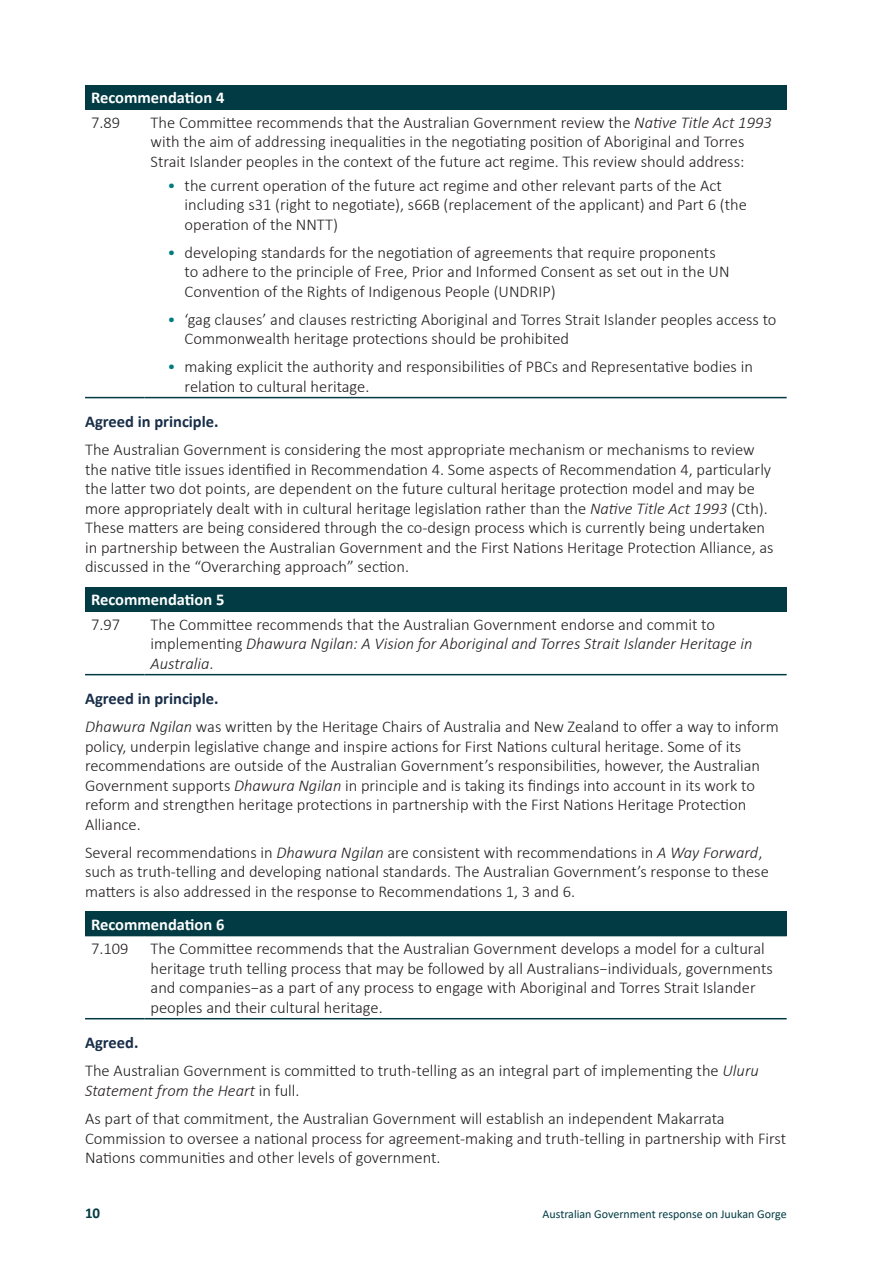
<style>
.page{position:relative;width:893px;height:1263px;background:#fff}
.page>*{position:absolute;margin:0;border:0;box-sizing:border-box;transform-origin:0 0}
.Body{font:300 16.5px/19.5px "Calibri";color:#231f20}
.Table-body{font:300 16.5px/19.5px "Calibri";color:#231f20}
.Table-heading{font:700 16.5px "Calibri";color:#fff}
.t1{font:700 16.5px "Calibri";color:#182e49}
.t2{font:700 15px "Calibri";color:#023b43}
.t3{font:12px "Calibri";color:#023b43}
.s1{font-style:italic}
.s2{color:#007b7e}
</style>
<div class="page">
<div style="left:85px;top:85px;width:702px;height:24px;background:#023b43"></div>
<hr style="left:85px;top:109px;width:60px;height:1px;background:#023b43">
<hr style="left:145px;top:109px;width:642px;height:1px;background:#023b43">
<hr style="left:85px;top:397px;width:60px;height:1px;background:#023b43">
<hr style="left:145px;top:397px;width:642px;height:1px;background:#023b43">
<div style="left:85px;top:587px;width:702px;height:24px;background:#023b43"></div>
<hr style="left:85px;top:611px;width:60px;height:1px;background:#023b43">
<hr style="left:145px;top:611px;width:642px;height:1px;background:#023b43">
<hr style="left:85px;top:674px;width:60px;height:1px;background:#023b43">
<hr style="left:145px;top:674px;width:642px;height:1px;background:#023b43">
<div style="left:85px;top:911px;width:702px;height:25px;background:#023b43"></div>
<hr style="left:85px;top:1018px;width:60px;height:1px;background:#023b43">
<hr style="left:145px;top:1018px;width:642px;height:1px;background:#023b43">
<p class="Table-heading" style="left:91px;top:86px;width:135px">Recommendation 4</p>
<p class="Table-body" style="left:91px;top:112px;width:31px">7.89</p>
<p class="Table-body" style="left:151px;top:112px;width:623px">The Committee recommends that the Australian Government review the <span class="s1">Native Title Act 1993 </span>with the aim of addressing inequalities in the negotiating position of Aboriginal and Torres<br>Strait Islander peoples in the context of the future act regime. This review should address:</p>
<p class="Body" style="left:185px;top:175px;width:564px;text-indent:-17px"><span class="s2">•</span> the current operation of the future act regime and other relevant parts of the Act including s31 (right to negotiate), s66B (replacement of the applicant) and Part 6 (the operation of the NNTT)</p>
<p class="Body" style="left:185px;top:242px;width:546px;text-indent:-17px"><span class="s2">•</span> developing standards for the negotiation of agreements that require proponents to adhere to the principle of Free, Prior and Informed Consent as set out in the UN<br>Convention of the Rights of Indigenous People (UNDRIP)</p>
<p class="Body" style="left:185px;top:309px;width:593px;text-indent:-17px"><span class="s2">•</span> ‘gag clauses’ and clauses restricting Aboriginal and Torres Strait Islander peoples access to<br>Commonwealth heritage protections should be prohibited</p>
<p class="Body" style="left:185px;top:357px;width:570px;text-indent:-17px"><span class="s2">•</span> making explicit the authority and responsibilities of PBCs and Representative bodies in relation to cultural heritage.</p>
<h4 class="t1" style="left:85px;top:410px;width:135px">Agreed in principle.</h4>
<p class="Body" style="left:85px;top:440px;width:690px">The Australian Government is considering the most appropriate mechanism or mechanisms to review the native title issues identified in Recommendation 4. Some aspects of Recommendation 4, particularly the latter two dot points, are dependent on the future cultural heritage protection model and may be more appropriately dealt with in cultural heritage legislation rather than the <span class="s1">Native Title Act 1993</span> (Cth).<br>These matters are being considered through the co-design process which is currently being undertaken in partnership between the Australian Government and the First Nations Heritage Protection Alliance, as discussed in the “Overarching approach” section.</p>
<p class="Table-heading" style="left:91px;top:588px;width:135px">Recommendation 5</p>
<p class="Table-body" style="left:91px;top:614px;width:31px">7.97</p>
<p class="Table-body" style="left:151px;top:614px;width:603px">The Committee recommends that the Australian Government endorse and commit to implementing <span class="s1">Dhawura Ngilan: A Vision for Aboriginal and Torres Strait Islander Heritage in<br>Australia</span>.</p>
<h4 class="t1" style="left:85px;top:687px;width:135px">Agreed in principle.</h4>
<p class="Body" style="left:85px;top:717px;width:695px"><span class="s1">Dhawura Ngilan</span> was written by the Heritage Chairs of Australia and New Zealand to offer a way to inform policy, underpin legislative change and inspire actions for First Nations cultural heritage. Some of its recommendations are outside of the Australian Government’s responsibilities, however, the Australian Government supports <span class="s1">Dhawura Ngilan</span> in principle and is taking its findings into account in its work to reform and strengthen heritage protections in partnership with the First Nations Heritage Protection Alliance.</p>
<p class="Body" style="left:85px;top:842px;width:685px">Several recommendations in <span class="s1">Dhawura Ngilan</span> are consistent with recommendations in <span class="s1">A Way Forward</span>, such as truth-telling and developing national standards. The Australian Government’s response to these matters is also addressed in the response to Recommendations 1, 3 and 6.</p>
<p class="Table-heading" style="left:91px;top:913px;width:135px">Recommendation 6</p>
<p class="Table-body" style="left:91px;top:939px;width:39px">7.109</p>
<p class="Table-body" style="left:151px;top:939px;width:624px">The Committee recommends that the Australian Government develops a model for a cultural heritage truth telling process that may be followed by all Australians−individuals, governments and companies−as a part of any process to engage with Aboriginal and Torres Strait Islander peoples and their cultural heritage.</p>
<h4 class="t1" style="left:85px;top:1031px;width:55px">Agreed.</h4>
<p class="Body" style="left:85px;top:1061px;width:675px">The Australian Government is committed to truth-telling as an integral part of implementing the <span class="s1">Uluru<br>Statement from the Heart</span> in full.</p>
<p class="Body" style="left:85px;top:1108px;width:703px">As part of that commitment, the Australian Government will establish an independent Makarrata<br>Commission to oversee a national process for agreement-making and truth-telling in partnership with First<br>Nations communities and other levels of government.</p>
<p class="t2" style="left:85px;top:1203px;width:17px">10</p>
<p class="t3" style="left:543px;top:1206px;width:246px">Australian Government response on Juukan Gorge</p>
</div>
